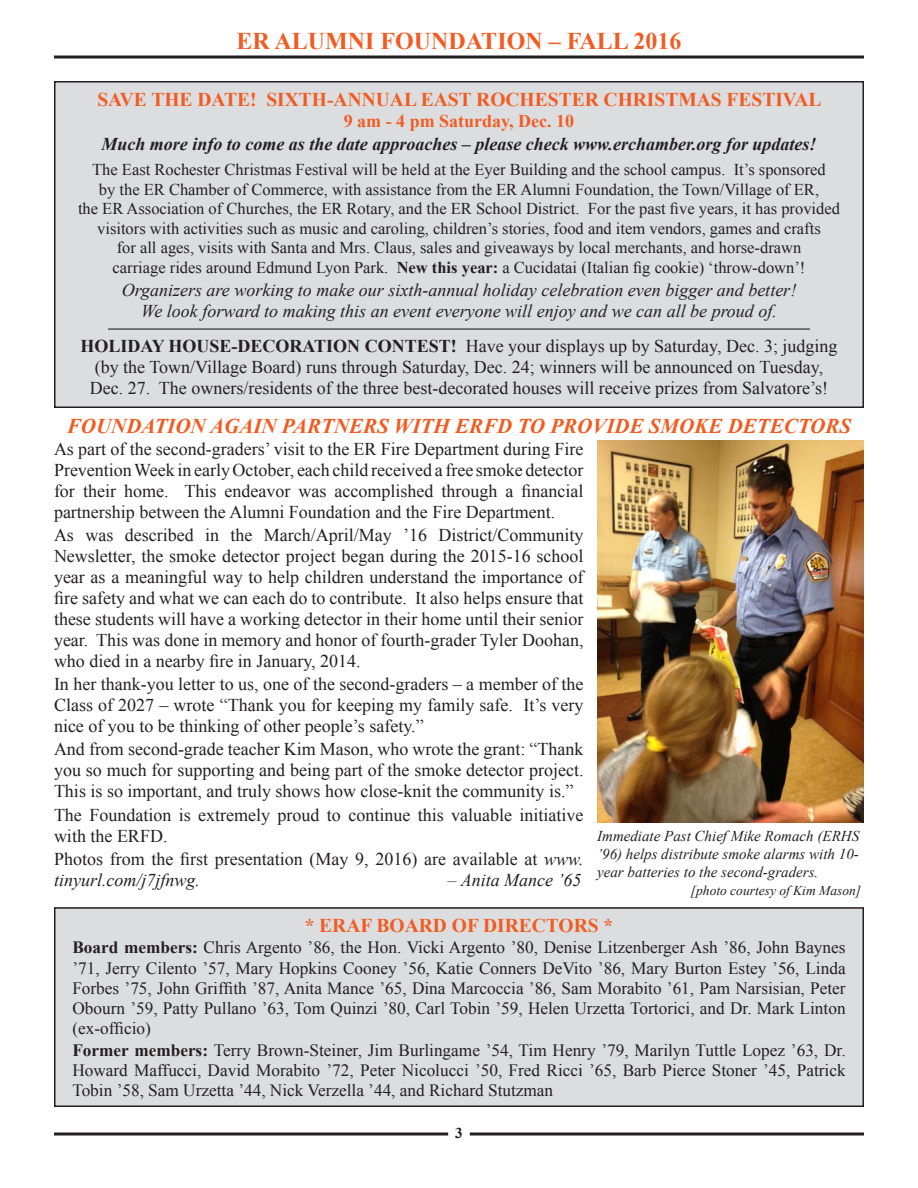
<style>
.page{position:relative;width:918px;height:1188px;background:#fff}
.page>*{position:absolute;margin:0;border:0;box-sizing:border-box;transform-origin:0 0}
.t1{font:700 24px "Times New Roman";color:#f25b21}
.t2{font:italic 700 21px "Times New Roman";color:#f25b21}
.t3{font:700 19.5px "Times New Roman";color:#f25b21}
.t4{font:18px/21px "Times New Roman";color:#231f20;text-align:justify}
.t5{font:italic 18px "Times New Roman";color:#231f20}
.t6{font:italic 700 18px "Times New Roman";color:#231f20}
.t7{font:700 18px "Times New Roman";color:#f25b21}
.t8{font:17.25px/20.2px "Times New Roman";color:#231f20;text-align:justify}
.t9{font:16.5px/19.5px "Times New Roman";color:#231f20;text-align:center}
.t10{font:italic 15px/18px "Times New Roman";color:#231f20;text-align:justify}
.t11{font:700 15px "Times New Roman";color:#231f20}
.t12{font:italic 13.5px "Times New Roman";color:#231f20}
.s1{font-weight:700}
.s2{font-style:italic}
</style>
<div class="page">
<hr style="left:54px;top:56px;width:810px;height:3px;background:#231f20">
<svg style="left:470px;top:1132px;width:394px;height:4px;background:#595657"></svg>
<hr style="left:54px;top:1133px;width:394px;height:3px;background:#231f20">
<div style="left:55px;top:82px;width:808px;height:325px;background:#dcdddf"></div>
<div style="left:54px;top:81px;width:810px;height:327px;border:2px solid #231f20"></div>
<hr style="left:108px;top:328px;width:702px;height:2px;background:#231f20">
<div style="left:55px;top:908px;width:808px;height:198px;background:#dcdddf"></div>
<div style="left:54px;top:907px;width:810px;height:200px;border:2px solid #231f20"></div>
<img style="left:597px;top:440px;width:267px;height:383px">
<p class="t1" style="left:236px;top:25px;width:447px">ER ALUMNI FOUNDATION – FALL 2016</p>
<p class="t3" style="left:97px;top:86px;width:726px">SAVE THE DATE! SIXTH-ANNUAL EAST ROCHESTER CHRISTMAS FESTIVAL</p>
<p class="t7" style="left:344px;top:109px;width:232px">9 am - 4 pm Saturday, Dec. 10</p>
<p class="t6" style="left:101px;top:132px;width:717px">Much more info to come as the date approaches – please check www.erchamber.org for updates!</p>
<p class="t9" style="left:92px;top:160px;width:735px">The East Rochester Christmas Festival will be held at the Eyer Building and the school campus. It’s sponsored</p>
<p class="t9" style="left:99px;top:179px;width:722px">by the ER Chamber of Commerce, with assistance from the ER Alumni Foundation, the Town/Village of ER,</p>
<p class="t9" style="left:78px;top:199px;width:763px">the ER Association of Churches, the ER Rotary, and the ER School District. For the past five years, it has provided visitors with activities such as music and caroling, children’s stories, food and item vendors, games and crafts</p>
<p class="t9" style="left:117px;top:238px;width:686px">for all ages, visits with Santa and Mrs. Claus, sales and giveaways by local merchants, and horse-drawn</p>
<p class="t9" style="left:113px;top:257px;width:694px">carriage rides around Edmund Lyon Park. <span class="s1">New this year:</span> a Cucidatai (Italian fig cookie) ‘throw-down’!</p>
<p class="t5" style="left:122px;top:278px;width:676px">Organizers are working to make our sixth-annual holiday celebration even bigger and better!</p>
<p class="t5" style="left:141px;top:299px;width:637px">We look forward to making this an event everyone will enjoy and we can all be proud of.</p>
<p class="t4" style="left:80px;top:335px;width:759px"><span class="s1">HOLIDAY HOUSE-DECORATION CONTEST!</span> Have your displays up by Saturday, Dec. 3; judging</p>
<p class="t4" style="left:95px;top:356px;width:730px">(by the Town/Village Board) runs through Saturday, Dec. 24; winners will be announced on Tuesday,</p>
<p class="t4" style="left:90px;top:377px;width:740px">Dec. 27. The owners/residents of the three best-decorated houses will receive prizes from Salvatore’s!</p>
<p class="t2" style="left:67px;top:411px;width:786px">FOUNDATION AGAIN PARTNERS WITH ERFD TO PROVIDE SMOKE DETECTORS</p>
<p class="t4" style="left:54px;top:438px;width:531px">As part of the second-graders’ visit to the ER Fire Department during Fire Prevention Week in early October, each child received a free smoke detector for their home. This endeavor was accomplished through a financial partnership between the Alumni Foundation and the Fire Department.</p>
<p class="t4" style="left:54px;top:524px;width:531px">As was described in the March/April/May ’16 District/Community Newsletter, the smoke detector project began during the 2015-16 school year as a meaningful way to help children understand the importance of fire safety and what we can each do to contribute. It also helps ensure that these students will have a working detector in their home until their senior year. This was done in memory and honor of fourth-grader Tyler Doohan, who died in a nearby fire in January, 2014.</p>
<p class="t4" style="left:54px;top:673px;width:531px">In her thank-you letter to us, one of the second-graders – a member of the Class of 2027 – wrote “Thank you for keeping my family safe. It’s very nice of you to be thinking of other people’s safety.”</p>
<p class="t4" style="left:54px;top:739px;width:531px">And from second-grade teacher Kim Mason, who wrote the grant: “Thank you so much for supporting and being part of the smoke detector project.<br>This is so important, and truly shows how close-knit the community is.”</p>
<p class="t4" style="left:54px;top:804px;width:531px">The Foundation is extremely proud to continue this valuable initiative with the ERFD.</p>
<p class="t4" style="left:54px;top:848px;width:531px">Photos from the first presentation (May 9, 2016) are available at <span class="s2">www. tinyurl.com/j7jfnwg.</span></p>
<p class="t5" style="left:447px;top:867px;width:136px">– Anita Mance ’65</p>
<p class="t10" style="left:597px;top:827px;width:264px">Immediate Past Chief Mike Romach (ERHS ’96) helps distribute smoke alarms with 10- year batteries to the second-graders.</p>
<p class="t12" style="left:691px;top:882px;width:172px">[photo courtesy of Kim Mason]</p>
<p class="t3" style="left:305px;top:912px;width:310px">* ERAF BOARD OF DIRECTORS *</p>
<p class="t8" style="left:72px;top:937px;width:775px"><span class="s1">Board members:</span> Chris Argento ’86, the Hon. Vicki Argento ’80, Denise Litzenberger Ash ’86, John Baynes ’71, Jerry Cilento ’57, Mary Hopkins Cooney ’56, Katie Conners DeVito ’86, Mary Burton Estey ’56, Linda Forbes ’75, John Griffith ’87, Anita Mance ’65, Dina Marcoccia ’86, Sam Morabito ’61, Pam Narsisian, Peter Obourn ’59, Patty Pullano ’63, Tom Quinzi ’80, Carl Tobin ’59, Helen Urzetta Tortorici, and Dr. Mark Linton (ex-officio)</p>
<p class="t8" style="left:72px;top:1040px;width:775px"><span class="s1">Former members:</span> Terry Brown-Steiner, Jim Burlingame ’54, Tim Henry ’79, Marilyn Tuttle Lopez ’63, Dr.<br>Howard Maffucci, David Morabito ’72, Peter Nicolucci ’50, Fred Ricci ’65, Barb Pierce Stoner ’45, Patrick Tobin ’58, Sam Urzetta ’44, Nick Verzella ’44, and Richard Stutzman</p>
<p class="t11" style="left:455px;top:1123px;width:9px">3</p>
</div>
